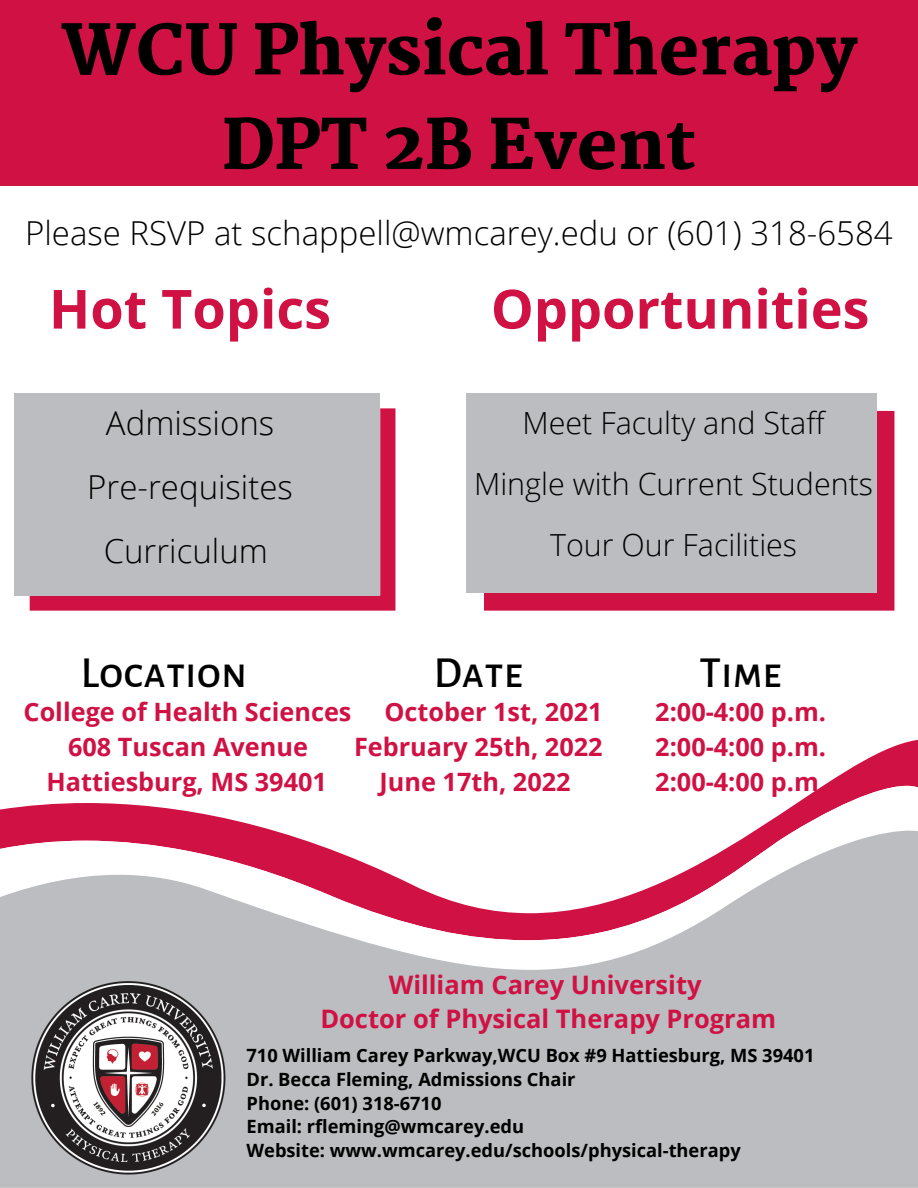
<style>
.page{position:relative;width:918px;height:1188px;background:#fff}
.page>*{position:absolute;margin:0;border:0;box-sizing:border-box;transform-origin:0 0}
.t1{font:800 67.5px/94.5px "Martel";color:#000;text-align:center}
.t2{font:700 54px "Open Sans";color:#d01144}
.t3{font:500 43.5px "Alegreya Sans SC";color:#000}
.t4{font:300 33px/64.2px "Open Sans";color:#000;text-align:center}
.t5{font:300 30.45px/60.8px "Open Sans";color:#000;text-align:center}
.t6{font:700 25.5px "Open Sans";color:#d01144}
.t7{font:700 25.35px/34.8px "Open Sans";color:#d01144;text-align:justify}
.t8{font:700 18.3px/23.7px "Open Sans";color:#000}
</style>
<div class="page">
<svg style="left:30px;top:408px;width:365px;height:203px;background:#d01c4c"></svg>
<div style="left:14px;top:393px;width:366px;height:202px;background:#bbbdc0"></div>
<svg style="left:823px;top:740px;width:95px;height:46px;fill:#d01144"></svg>
<svg style="left:0;top:786px;width:918px;height:45px"></svg>
<svg style="left:0;top:831px;width:918px;height:357px;fill:#bbbdc0"></svg>
<div style="left:0;top:0;width:918px;height:186px;background:#d01144"></div>
<div style="left:484px;top:411px;width:410px;height:200px;background:#d01144"></div>
<div style="left:466px;top:393px;width:411px;height:200px;background:#bbbdc0"></div>
<img style="left:0;top:927px;width:279px;height:261px">
<p class="t1" style="left:61px;top:4px;width:797px">WCU Physical Therapy<br>DPT 2B Event</p>
<p class="t4" style="left:25px;top:200px;width:869px">Please RSVP at schappell@wmcarey.edu or (601) 318-6584</p>
<p class="t2" style="left:49px;top:271px;width:284px">Hot Topics</p>
<p class="t2" style="left:491px;top:271px;width:380px">Opportunities</p>
<p class="t4" style="left:87px;top:390px;width:207px">Admissions<br>Pre-requisites<br>Curriculum</p>
<p class="t5" style="left:523px;top:392px;width:304px">Meet Faculty and Staff</p>
<p class="t5" style="left:474px;top:453px;width:400px">Mingle with Current Students<br>Tour Our Facilities</p>
<p class="t3" style="left:81px;top:652px;width:168px">Location</p>
<p class="t3" style="left:434px;top:652px;width:91px">Date</p>
<p class="t3" style="left:700px;top:652px;width:84px">Time</p>
<p class="t7" style="left:24px;top:694px;width:329px">College of Health Sciences</p>
<p class="t7" style="left:384px;top:694px;width:220px">October 1st, 2021</p>
<p class="t7" style="left:68px;top:729px;width:242px">608 Tuscan Avenue</p>
<p class="t7" style="left:354px;top:729px;width:250px">February 25th, 2022</p>
<p class="t7" style="left:46px;top:763px;width:282px">Hattiesburg, MS 39401</p>
<p class="t7" style="left:380px;top:763px;width:193px">June 17th, 2022</p>
<p class="t7" style="left:655px;top:694px;width:172px">2:00-4:00 p.m.<br>2:00-4:00 p.m.<br>2:00-4:00 p.m.</p>
<p class="t6" style="left:389px;top:967px;width:314px">William Carey University</p>
<p class="t6" style="left:320px;top:1001px;width:457px">Doctor of Physical Therapy Program</p>
<p class="t8" style="left:247px;top:1044px;width:569px">710 William Carey Parkway,WCU Box #9 Hattiesburg, MS 39401<br>Dr. Becca Fleming, Admissions Chair</p>
<p class="t8" style="left:247px;top:1091px;width:196px">Phone: (601) 318-6710</p>
<p class="t8" style="left:247px;top:1114px;width:279px">Email: rfleming@wmcarey.edu</p>
<p class="t8" style="left:247px;top:1138px;width:496px">Website: www.wmcarey.edu/schools/physical-therapy</p>
</div>
